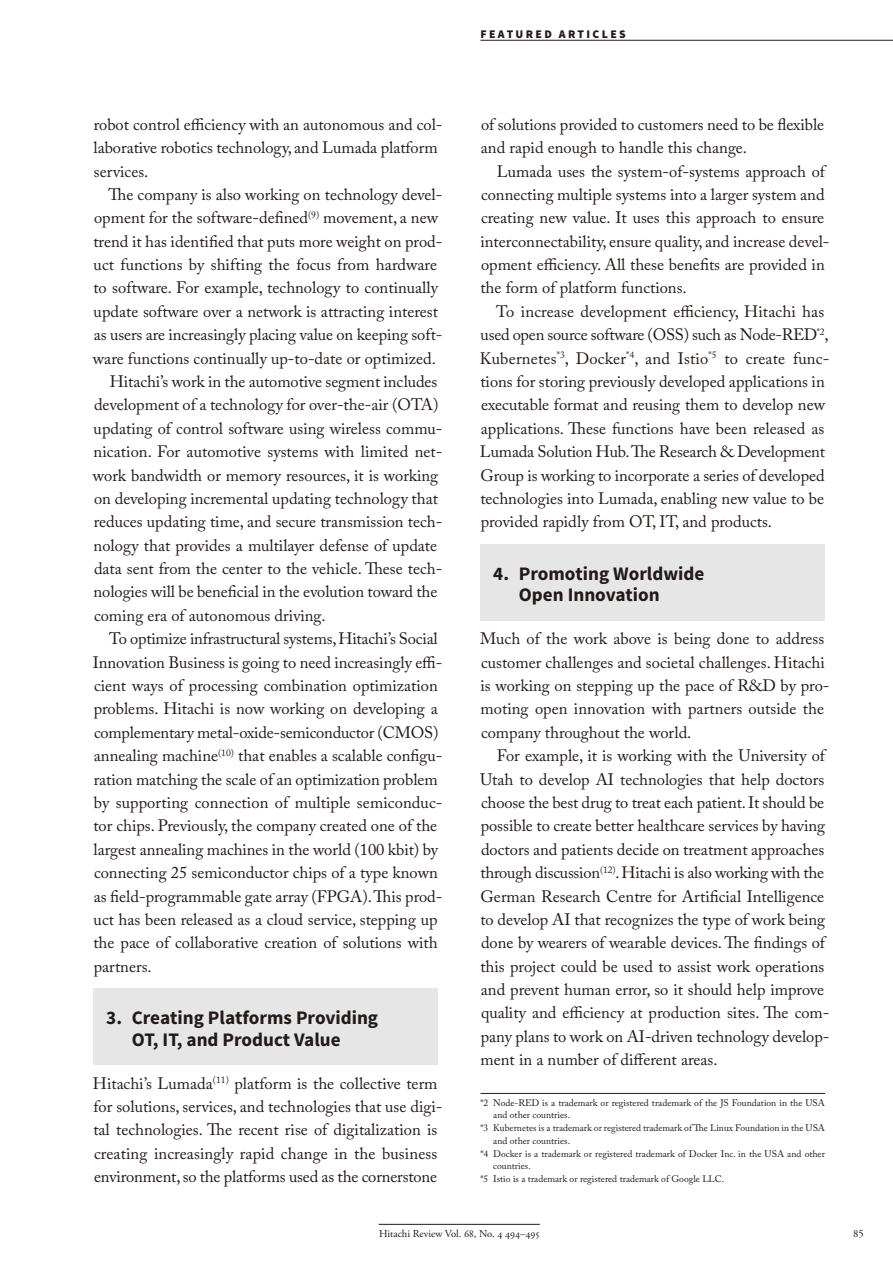
<style>
.page{position:relative;width:893px;height:1263px;background:#fff}
.page>*{position:absolute;margin:0;border:0;box-sizing:border-box;transform-origin:0 0}
.t1{font:700 19.2px/21.3px "Source Sans Pro";color:#231916}
.t2{font:16.5px/23.4px "Adobe Caslon Pro";color:#231916}
.t3{font:900 11.7px "Source Sans Pro";letter-spacing:.2em;color:#231916}
.t4{font:10.65px "Adobe Garamond Pro";color:#231916}
.t5{font:9.6px "Adobe Caslon Pro";color:#231916}
.s1{color:#fff}
</style>
<div class="page">
<hr style="left:379px;top:1224px;width:161px;height:1px;background:#231916">
<hr style="left:480px;top:40px;width:412px;height:1px;background:#231916">
<div style="left:94px;top:989px;width:344px;height:76px;background:#e6e6e7"></div>
<div style="left:480px;top:544px;width:345px;height:77px;background:#e6e6e7"></div>
<hr style="left:480px;top:1093px;width:345px;height:1px;background:#231916">
<p class="t3" style="left:480px;top:27px;width:147px">FEATURED ARTICLES</p>
<p class="t2" style="left:94px;top:114px;width:350px">robot control efficiency with an autonomous and col&shy;laborative robotics technology, and Lumada platform services.</p>
<p class="t2" style="left:109px;top:185px;width:335px">The company is also working on technology devel-</p>
<p class="t2" style="left:94px;top:208px;width:346px">opment for the software-defined<sup>(9)</sup> movement, a new</p>
<p class="t2" style="left:93px;top:231px;width:351px">trend it has identified that puts more weight on prod-</p>
<p class="t2" style="left:94px;top:255px;width:345px">uct functions by shifting the focus from hardware</p>
<p class="t2" style="left:93px;top:278px;width:346px">to software. For example, technology to continually</p>
<p class="t2" style="left:94px;top:301px;width:346px">update software over a network is attracting interest</p>
<p class="t2" style="left:94px;top:325px;width:350px">as users are increasingly placing value on keeping soft-</p>
<p class="t2" style="left:93px;top:348px;width:344px">ware functions continually up-to-date or optimized.</p>
<p class="t2" style="left:110px;top:372px;width:329px">Hitachi’s work in the automotive segment includes</p>
<p class="t2" style="left:94px;top:395px;width:346px">development of a technology for over-the-air (OTA)</p>
<p class="t2" style="left:94px;top:418px;width:350px">updating of control software using wireless commu-</p>
<p class="t2" style="left:94px;top:442px;width:350px">nication. For automotive systems with limited net-</p>
<p class="t2" style="left:93px;top:465px;width:347px">work bandwidth or memory resources, it is working</p>
<p class="t2" style="left:94px;top:489px;width:345px">on developing incremental updating technology that</p>
<p class="t2" style="left:94px;top:512px;width:350px">reduces updating time, and secure transmission tech-</p>
<p class="t2" style="left:94px;top:535px;width:345px">nology that provides a multilayer defense of update</p>
<p class="t2" style="left:94px;top:559px;width:350px">data sent from the center to the vehicle. These tech-</p>
<p class="t2" style="left:94px;top:582px;width:345px">nologies will be beneficial in the evolution toward the</p>
<p class="t2" style="left:94px;top:605px;width:233px">coming era of autonomous driving.</p>
<p class="t2" style="left:109px;top:629px;width:330px">To optimize infrastructural systems, Hitachi’s Social</p>
<p class="t2" style="left:93px;top:652px;width:351px">Innovation Business is going to need increasingly effi-</p>
<p class="t2" style="left:94px;top:676px;width:345px">cient ways of processing combination optimization</p>
<p class="t2" style="left:94px;top:699px;width:345px">problems. Hitachi is now working on developing a</p>
<p class="t2" style="left:94px;top:722px;width:346px">complementary metal-oxide-semiconductor (CMOS)</p>
<p class="t2" style="left:94px;top:746px;width:350px">annealing machine<sup>(10)</sup> that enables a scalable configu-</p>
<p class="t2" style="left:94px;top:769px;width:345px">ration matching the scale of an optimization problem</p>
<p class="t2" style="left:94px;top:793px;width:350px">by supporting connection of multiple semiconduc-</p>
<p class="t2" style="left:93px;top:816px;width:345px">tor chips. Previously, the company created one of the</p>
<p class="t2" style="left:94px;top:839px;width:346px">largest annealing machines in the world (100 kbit) by</p>
<p class="t2" style="left:94px;top:863px;width:345px">connecting 25 semiconductor chips of a type known</p>
<p class="t2" style="left:94px;top:886px;width:350px">as field-programmable gate array (FPGA). This prod-</p>
<p class="t2" style="left:94px;top:909px;width:345px">uct has been released as a cloud service, stepping up</p>
<p class="t2" style="left:93px;top:933px;width:346px">the pace of collaborative creation of solutions with</p>
<p class="t2" style="left:94px;top:956px;width:60px">partners.</p>
<p class="t1" style="left:132px;top:1009px;width:248px;text-indent:-26px">3. Creating Platforms Providing<br>OT, IT, and Product Value</p>
<p class="t2" style="left:93px;top:1073px;width:351px">Hitachi’s Lumada<sup>(11)</sup> platform is the collective term for solutions, services, and technologies that use digi&shy;tal technologies. The recent rise of digitalization is creating increasingly rapid change in the business environment, so the platforms used as the cornerstone</p>
<p class="t2" style="left:481px;top:114px;width:345px">of solutions provided to customers need to be flexible and rapid enough to handle this change.</p>
<p class="t2" style="left:480px;top:161px;width:351px;text-indent:17px">Lumada uses the system-of-systems approach of connecting multiple systems into a larger system and creating new value. It uses this approach to ensure interconnectability, ensure quality, and increase devel&shy;opment efficiency. All these benefits are provided in the form of platform functions.</p>
<p class="t2" style="left:480px;top:301px;width:351px;text-indent:16px">To increase development efficiency, Hitachi has used open source software (OSS) such as Node-RED<sup>*2</sup>, Kubernetes<sup>*3</sup>, Docker<sup>*4</sup>, and Istio<sup>*5</sup> to create func&shy;tions for storing previously developed applications in executable format and reusing them to develop new applications. These functions have been released as Lumada Solution Hub. The Research &amp; Development Group is working to incorporate a series of developed technologies into Lumada, enabling new value to be provided rapidly from OT, IT, and products.</p>
<p class="t1" style="left:519px;top:565px;width:187px;text-indent:-26px">4. Promoting Worldwide<br>Open Innovation</p>
<p class="t2" style="left:480px;top:629px;width:351px">Much of the work above is being done to address customer challenges and societal challenges. Hitachi is working on stepping up the pace of R&amp;D by pro&shy;moting open innovation with partners outside the company throughout the world.</p>
<p class="t2" style="left:480px;top:746px;width:351px;text-indent:17px">For example, it is working with the University of Utah to develop AI technologies that help doctors choose the best drug to treat each patient. It should be possible to create better healthcare services by having doctors and patients decide on treatment approaches through discussion<sup>(12)</sup>. Hitachi is also working with the German Research Centre for Artificial Intelligence to develop AI that recognizes the type of work being done by wearers of wearable devices. The findings of this project could be used to assist work operations and prevent human error, so it should help improve quality and efficiency at production sites. The com&shy;pany plans to work on AI-driven technology develop&shy;ment in a number of different areas.</p>
<p class="t5" style="left:480px;top:1099px;width:346px">*2 Node-RED is a trademark or registered trademark of the JS Foundation in the USA</p>
<p class="t5" style="left:493px;top:1111px;width:78px">and other countries.</p>
<p class="t5" style="left:480px;top:1124px;width:346px">*3 Kubernetes is a trademark or registered trademark of The Linux Foundation in the USA</p>
<p class="t5" style="left:493px;top:1137px;width:78px">and other countries.</p>
<p class="t5" style="left:480px;top:1150px;width:346px">*4 Docker is a trademark or registered trademark of Docker Inc. in the USA and other</p>
<p class="t5" style="left:493px;top:1162px;width:39px">countries.</p>
<p class="t5" style="left:480px;top:1175px;width:245px">*5 Istio is a trademark or registered trademark of Google LLC.</p>
<p class="t4" style="left:379px;top:1228px;width:162px">Hitachi Review Vol. 68, No. 4 494–495</p>
<p class="t4" style="left:853px;top:1228px;width:15px">85<span class="s1">.</span></p>
</div>
